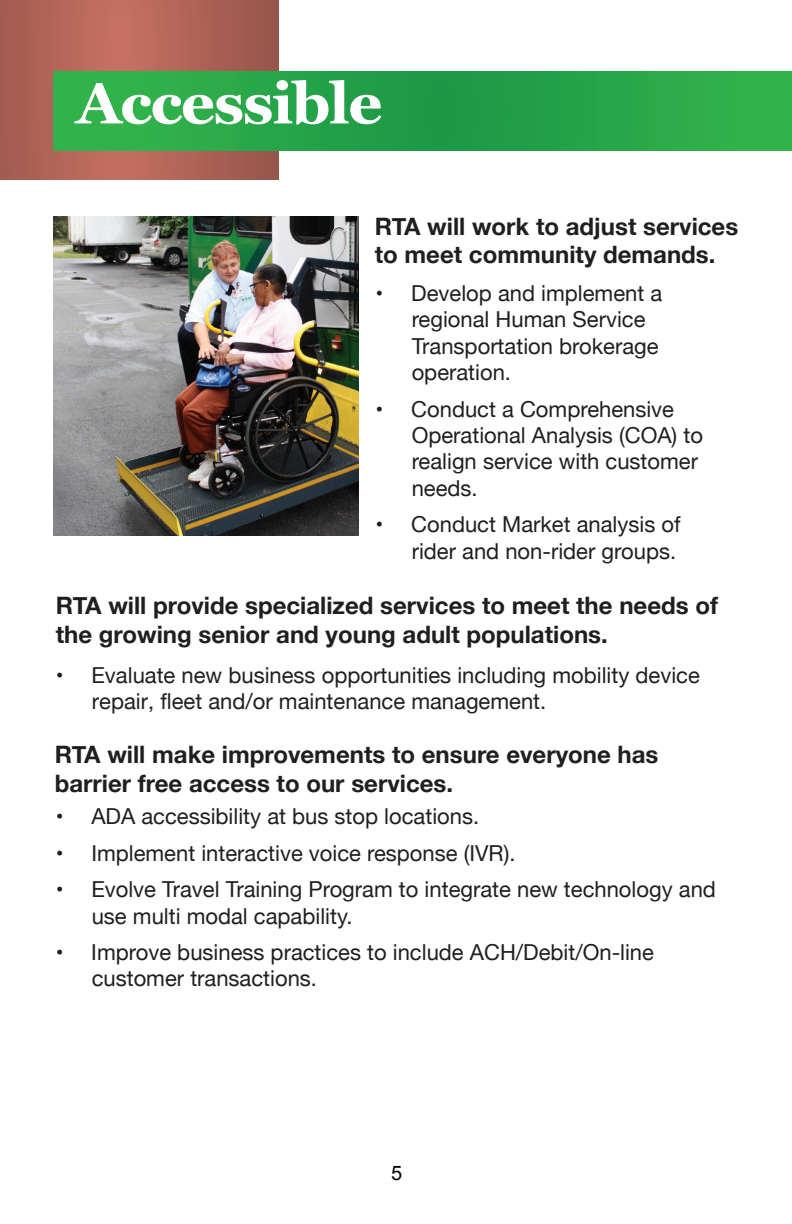
<style>
.page{position:relative;width:792px;height:1224px;background:#fff}
.page>*{position:absolute;margin:0;border:0;box-sizing:border-box;transform-origin:0 0}
.t1{font:700 57.4px "Georgia";letter-spacing:-.025em;color:#fff;scale:1.05 1}
.t2{font:700 24px/28.8px "Helvetica Neue";color:#211e1e}
.t3{font:22px/26.4px "Helvetica Neue";color:#211e1e}
.t4{font:20px "Arial";color:#050504}
</style>
<div class="page">
<svg style="left:0;top:0;width:279px;height:180px;background:#ae6357"></svg>
<svg style="left:54px;top:71px;width:738px;height:79px;background:#28a649"></svg>
<img style="left:53px;top:216px;width:306px;height:319px">
<h1 class="t1" style="left:76px;top:60px;width:293px">Accessible</h1>
<p class="t2" style="left:375px;top:212px;width:365px">RTA will work to adjust services to meet community demands.</p>
<p class="t3" style="left:412px;top:281px;width:252px;text-indent:-36px">• Develop and implement a regional Human Service<br>Transportation brokerage operation.</p>
<p class="t3" style="left:412px;top:397px;width:293px;text-indent:-36px">• Conduct a Comprehensive<br>Operational Analysis (COA) to realign service with customer needs.</p>
<p class="t3" style="left:376px;top:513px;width:306px;text-align:right">• Conduct Market analysis of rider and non-rider groups.</p>
<p class="t2" style="left:56px;top:592px;width:664px">RTA will provide specialized services to meet the needs of the growing senior and young adult populations.</p>
<p class="t3" style="left:92px;top:663px;width:609px;text-indent:-36px">• Evaluate new business opportunities including mobility device repair, fleet and/or maintenance management.</p>
<p class="t2" style="left:55px;top:741px;width:605px">RTA will make improvements to ensure everyone has barrier free access to our services.</p>
<p class="t3" style="left:56px;top:805px;width:425px">• ADA accessibility at bus stop locations.</p>
<p class="t3" style="left:56px;top:841px;width:461px">• Implement interactive voice response (IVR).</p>
<p class="t3" style="left:92px;top:877px;width:626px;text-indent:-36px">• Evolve Travel Training Program to integrate new technology and use multi modal capability.</p>
<p class="t3" style="left:92px;top:940px;width:564px;text-indent:-36px">• Improve business practices to include ACH/Debit/On-line customer transactions.</p>
<p class="t4" style="left:391px;top:1160px;width:13px">5</p>
</div>
